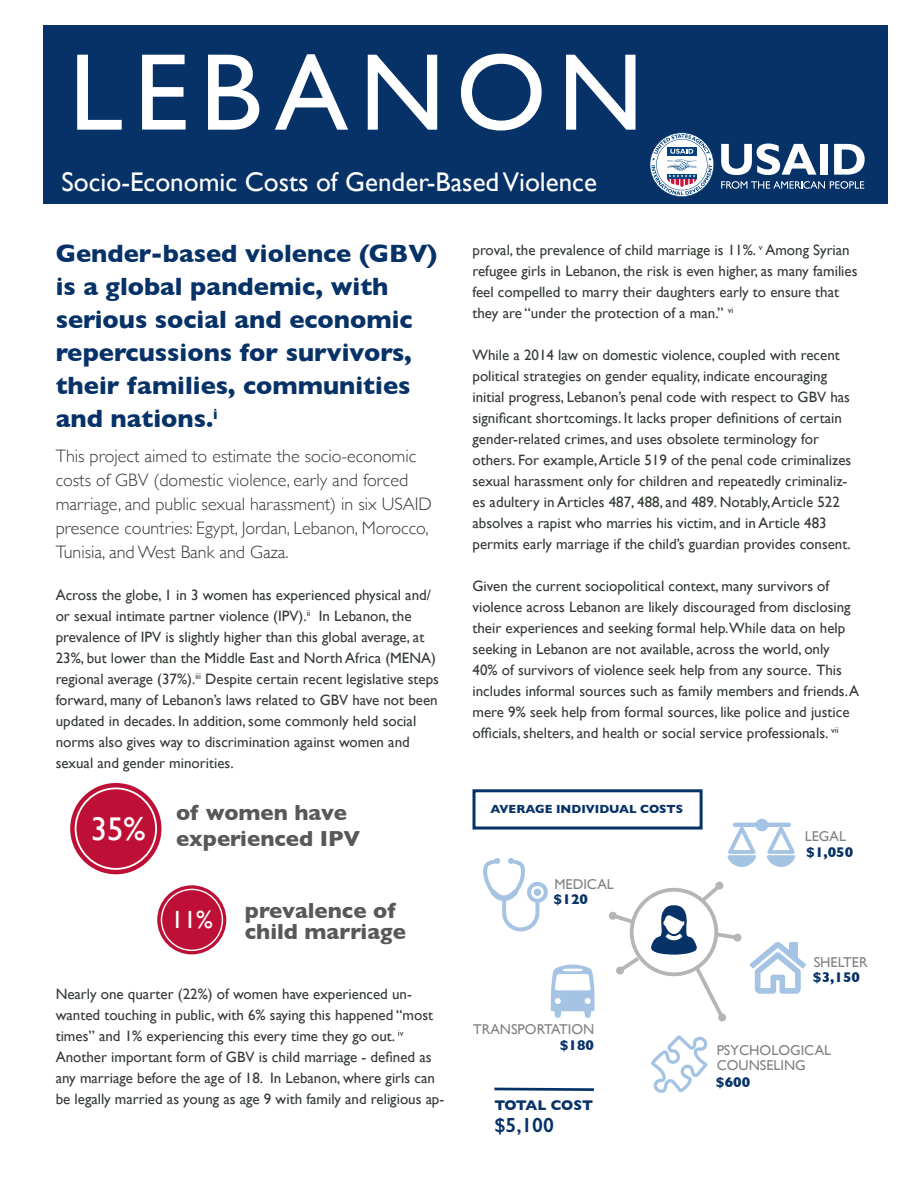
<style>
.page{position:relative;width:918px;height:1188px;background:#fff}
.page>*{position:absolute;margin:0;border:0;box-sizing:border-box;transform-origin:0 0}
.t1{font:109.95px "Gill Sans";letter-spacing:.1em;color:#fff}
.body{font:32.85px "Gill Sans";color:#fff}
.t2{font:27px "Gill Sans";color:#fff}
.bold_intro{font:700 25.5px/33px "Gill Sans";color:#073268}
.body-2{font:24.9px "Gill Sans";color:#fff}
.body-3{font:700 22.2px "Gill Sans";color:#57585a}
.body-4{font:600 20.55px "Gill Sans";color:#073268}
.bold_intro-2{font:300 18px/24px "Gill Sans";color:#353b35}
.body-5{font:15px/21px "Gill Sans";color:#353b35}
.body-6{font:14.25px/15px "Gill Sans";color:#808285}
.body-7{font:700 14.25px "Gill Sans";color:#073268}
.body-8{font:700 12px "Gill Sans";color:#073268}
</style>
<div class="page">
<svg style="left:727px;top:819px;width:68px;height:48px"></svg>
<div style="left:472px;top:789px;width:231px;height:41px;border:3px solid #073268"></div>
<div style="left:44px;top:26px;width:844px;height:178px;background:#073268"></div>
<div style="left:70px;top:783px;width:91px;height:91px;background:#be1037;border-radius:50%"></div>
<div style="left:75px;top:787px;width:82px;height:83px;border:2px solid #fff;border-radius:50%"></div>
<div style="left:157px;top:885px;width:69px;height:69px;background:#be1037;border-radius:50%"></div>
<div style="left:161px;top:889px;width:62px;height:62px;border:1px solid #fff;border-radius:50%"></div>
<svg style="left:551px;top:964px;width:44px;height:54px"></svg>
<svg style="left:483px;top:858px;width:65px;height:73px"></svg>
<div style="left:534px;top:889px;width:7px;height:7px;background:#a5c4e3;border-radius:50%"></div>
<svg style="left:750px;top:942px;width:56px;height:52px"></svg>
<svg style="left:651px;top:1035px;width:57px;height:58px"></svg>
<svg style="left:494px;top:1087px;width:100px;height:4px"></svg>
<div style="left:630px;top:888px;width:88px;height:88px;border:4px solid #b6b5b4;border-radius:50%"></div>
<svg style="left:616px;top:953px;width:27px;height:22px"></svg>
<svg style="left:609px;top:911px;width:29px;height:16px"></svg>
<div style="left:609px;top:911px;width:8px;height:9px;background:#b6b5b4;border-radius:50%"></div>
<svg style="left:692px;top:963px;width:35px;height:59px"></svg>
<svg style="left:651px;top:881px;width:91px;height:74px"></svg>
<svg style="left:721px;top:181px;width:143px;height:8px"></svg>
<svg style="left:721px;top:144px;width:95px;height:31px"></svg>
<div style="left:820px;top:144px;width:8px;height:31px;background:#fff"></div>
<svg style="left:834px;top:144px;width:31px;height:31px"></svg>
<svg style="left:650px;top:133px;width:64px;height:64px"></svg>
<p class="t1" style="left:69px;top:29px;width:576px">LEBANON</p>
<p class="t2" style="left:61px;top:166px;width:537px">Socio-Economic Costs of Gender-Based Violence</p>
<p class="bold_intro" style="left:56px;top:236px;width:383px">Gender-based violence (GBV) is a global pandemic, with serious social and economic repercussions for survivors, their families, communities and nations.<sup>i</sup></p>
<p class="bold_intro-2" style="left:56px;top:443px;width:378px">This project aimed to estimate the socio-economic costs of GBV (domestic violence, early and forced marriage, and public sexual harassment) in six USAID presence countries: Egypt, Jordan, Lebanon, Morocco, Tunisia, and West Bank and Gaza.</p>
<p class="body-5" style="left:56px;top:584px;width:385px">Across the globe, 1 in 3 women has experienced physical and/ or sexual intimate partner violence (IPV).<sup>ii</sup> In Lebanon, the prevalence of IPV is slightly higher than this global average, at 23%, but lower than the Middle East and North Africa (MENA) regional average (37%).<sup>iii</sup> Despite certain recent legislative steps forward, many of Lebanon’s laws related to GBV have not been updated in decades. In addition, some commonly held social norms also gives way to discrimination against women and sexual and gender minorities.</p>
<p class="body" style="left:91px;top:810px;width:57px">35%</p>
<p class="body-3" style="left:176px;top:795px;width:173px">of women have</p>
<p class="body-3" style="left:176px;top:821px;width:186px">experienced IPV</p>
<p class="body-2" style="left:171px;top:905px;width:43px">11%</p>
<p class="body-3" style="left:245px;top:893px;width:152px">prevalence of</p>
<p class="body-3" style="left:245px;top:914px;width:163px">child marriage</p>
<p class="body-5" style="left:56px;top:983px;width:390px">Nearly one quarter (22%) of women have experienced un&shy;wanted touching in public, with 6% saying this happened “most times” and 1% experiencing this every time they go out. <sup>iv </sup>Another important form of GBV is child marriage - defined as any marriage before the age of 18. In Lebanon, where girls can be legally married as young as age 9 with family and religious ap-</p>
<p class="body-5" style="left:472px;top:239px;width:387px">proval, the prevalence of child marriage is 11%. <sup>v</sup> Among Syrian refugee girls in Lebanon, the risk is even higher, as many families feel compelled to marry their daughters early to ensure that they are “under the protection of a man.” <sup>vi</sup></p>
<p class="body-5" style="left:472px;top:344px;width:380px">While a 2014 law on domestic violence, coupled with recent political strategies on gender equality, indicate encouraging initial progress, Lebanon’s penal code with respect to GBV has significant shortcomings. It lacks proper definitions of certain gender-related crimes, and uses obsolete terminology for others. For example, Article 519 of the penal code criminalizes sexual harassment only for children and repeatedly criminaliz&shy;es adultery in Articles 487, 488, and 489. Notably, Article 522 absolves a rapist who marries his victim, and in Article 483 permits early marriage if the child’s guardian provides consent.</p>
<p class="body-5" style="left:472px;top:575px;width:388px">Given the current sociopolitical context, many survivors of violence across Lebanon are likely discouraged from disclosing their experiences and seeking formal help.While data on help seeking in Lebanon are not available, across the world, only<br>40% of survivors of violence seek help from any source. This includes informal sources such as family members and friends. A mere 9% seek help from formal sources, like police and justice officials, shelters, and health or social service professionals. <sup>vii</sup></p>
<p class="body-8" style="left:490px;top:799px;width:194px">AVERAGE INDIVIDUAL COSTS</p>
<p class="body-6" style="left:554px;top:877px;width:61px">MEDICAL</p>
<p class="body-7" style="left:554px;top:888px;width:36px">$120</p>
<p class="body-6" style="left:473px;top:1022px;width:123px">TRANSPORTATION</p>
<p class="body-7" style="left:560px;top:1034px;width:36px">$180</p>
<p class="body-7" style="left:494px;top:1094px;width:100px">TOTAL COST</p>
<p class="body-4" style="left:494px;top:1112px;width:61px">$5,100</p>
<p class="body-6" style="left:805px;top:828px;width:43px">LEGAL</p>
<p class="body-7" style="left:806px;top:841px;width:49px">$1,050</p>
<p class="body-6" style="left:814px;top:955px;width:56px">SHELTER</p>
<p class="body-7" style="left:813px;top:966px;width:49px">$3,150</p>
<p class="body-6" style="left:717px;top:1042px;width:116px">PSYCHOLOGICAL<br>COUNSELING</p>
<p class="body-7" style="left:716px;top:1071px;width:36px">$600</p>
</div>
